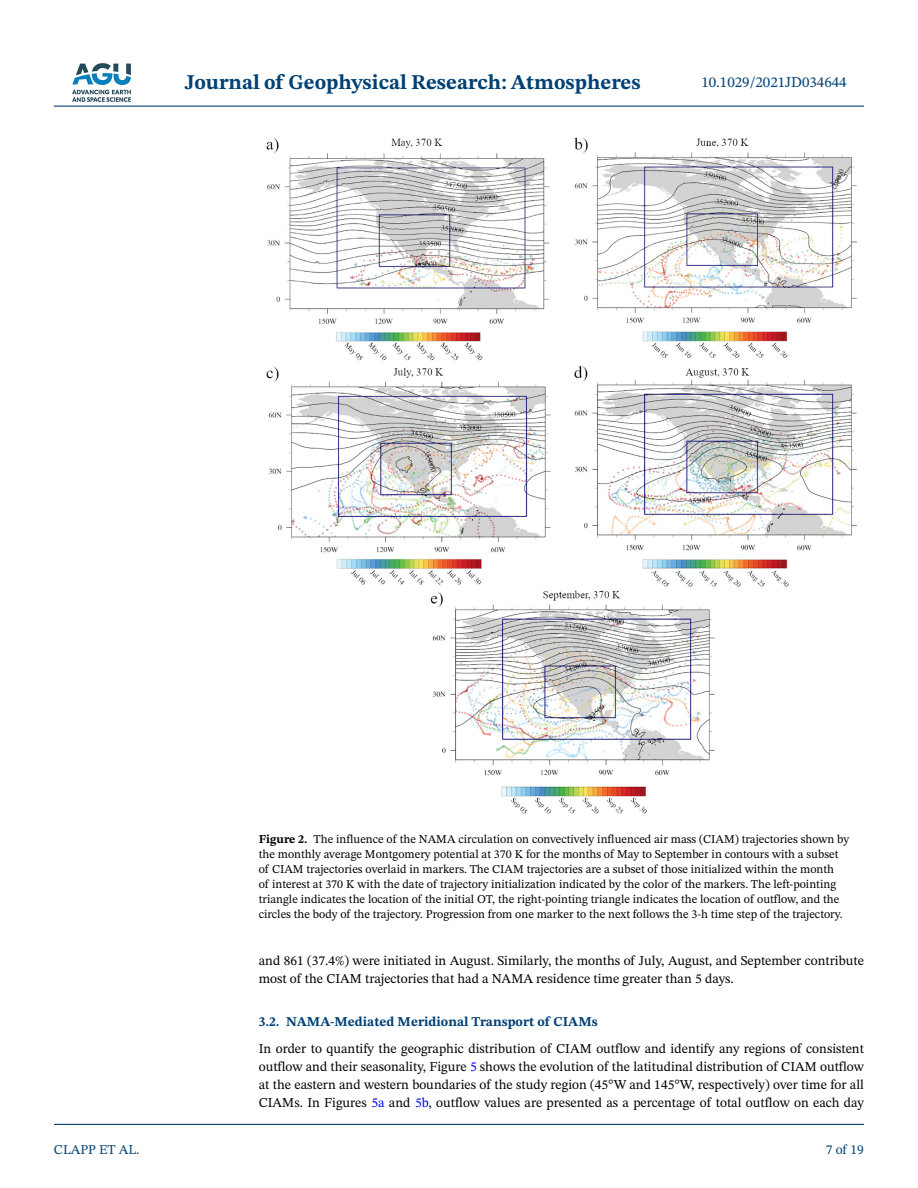
<style>
.page{position:relative;width:918px;height:1188px;background:#fff}
.page>*{position:absolute;margin:0;border:0;box-sizing:border-box;transform-origin:0 0}
.t1{font:700 21px "STIX Two Text";color:#004174}
.t2{font:15px "STIX Two Text";color:#004174}
.t3{font:13.5px/18px "STIX Two Text";color:#000}
.t4{font:700 13.5px "STIX Two Text";color:#004174}
.t5{font:13.5px "STIX Two Text";color:#004174}
.t6{font:12px/15px "STIX Two Text";color:#000}
.s1{font-weight:700}
.s2{color:#00f}
</style>
<div class="page">
<hr style="left:54px;top:106px;width:810px;height:1px;background:#004174">
<hr style="left:54px;top:1124px;width:810px;height:1px;background:#004174">
<img style="left:72px;top:63px;width:59px;height:39px">
<img style="left:266px;top:137px;width:591px;height:677px">
<h1 class="t1" style="left:185px;top:67px;width:457px">Journal of Geophysical Research: Atmospheres</h1>
<p class="t2" style="left:701px;top:72px;width:147px">10.1029/2021JD034644</p>
<p class="t5" style="left:54px;top:1140px;width:87px">CLAPP ET AL.</p>
<p class="t6" style="left:259px;top:832px;width:592px"><span class="s1">Figure 2.</span> The influence of the NAMA circulation on convectively influenced air mass (CIAM) trajectories shown by the monthly average Montgomery potential at 370 K for the months of May to September in contours with a subset of CIAM trajectories overlaid in markers. The CIAM trajectories are a subset of those initialized within the month<br>of interest at 370 K with the date of trajectory initialization indicated by the color of the markers. The left-pointing triangle indicates the location of the initial OT, the right-pointing triangle indicates the location of outflow, and the circles the body of the trajectory. Progression from one marker to the next follows the 3-h time step of the trajectory.</p>
<p class="t3" style="left:259px;top:951px;width:607px">and 861 (37.4%) were initiated in August. Similarly, the months of July, August, and September contribute most of the CIAM trajectories that had a NAMA residence time greater than 5 days.</p>
<p class="t4" style="left:259px;top:1012px;width:340px">3.2. NAMA-Mediated Meridional Transport of CIAMs</p>
<p class="t3" style="left:259px;top:1040px;width:607px;text-align:justify">In order to quantify the geographic distribution of CIAM outflow and identify any regions of consistent outflow and their seasonality, Figure <span class="s2">5</span> shows the evolution of the latitudinal distribution of CIAM outflow at the eastern and western boundaries of the study region (45°W and 145°W, respectively) over time for all CIAMs. In Figures <span class="s2">5a</span> and <span class="s2">5b</span>, outflow values are presented as a percentage of total outflow on each day</p>
<p class="t5" style="left:826px;top:1140px;width:40px">7 of 19</p>
</div>
